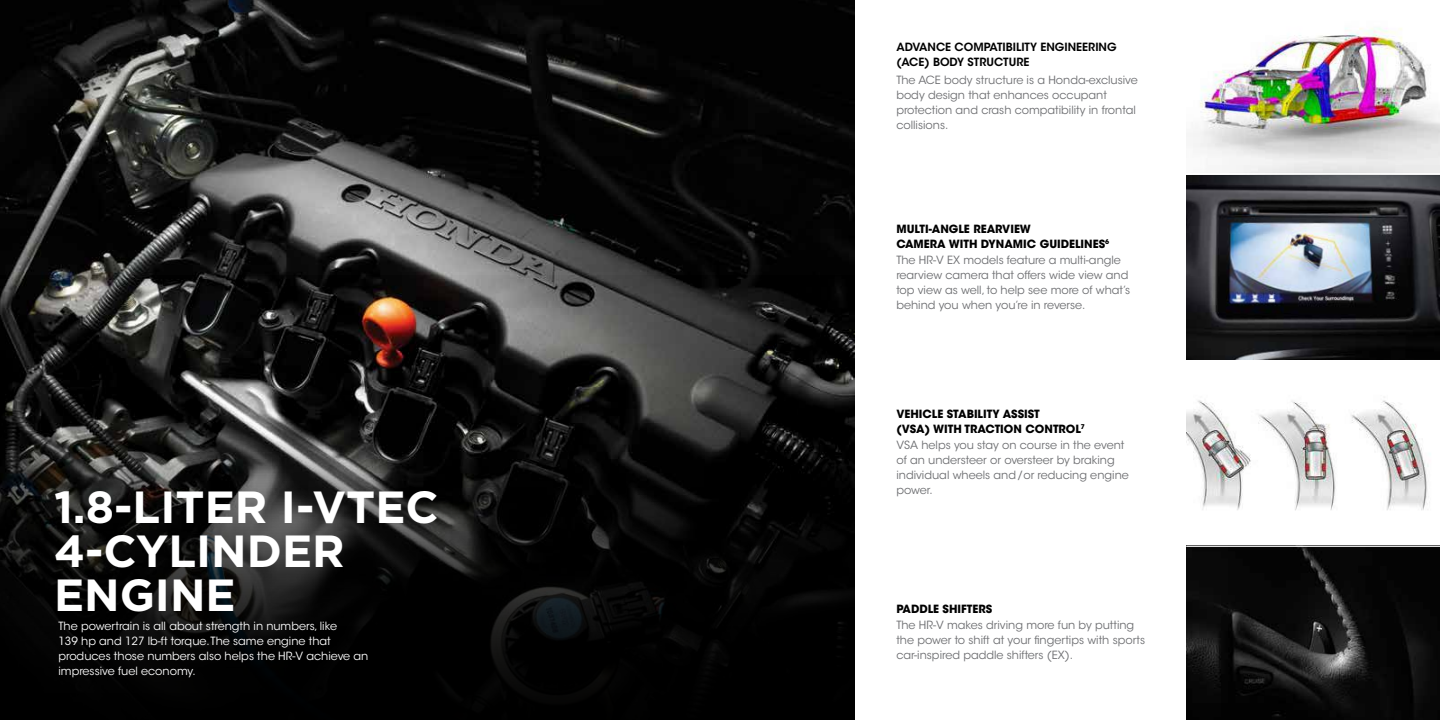
<style>
.page{position:relative;width:1440px;height:720px;background:#fff}
.page>*{position:absolute;margin:0;border:0;box-sizing:border-box;transform-origin:0 0}
.t1{font:700 45px/43.8px "Gotham";color:#fff}
.t2{font:11.25px/15px "ITC Avant Garde Std";color:#6d6e71}
.t3{font:11.25px/15px "ITC Avant Garde Std";color:#fff}
.t4{font:700 11.25px/15px "ITC Avant Garde Std";color:#000}
.t5{font:600 11.25px/15px "ITC Avant Garde Std";color:#000}
</style>
<div class="page">
<img style="left:1187px;top:547px;width:253px;height:173px">
<img style="left:1187px;top:397px;width:243px;height:114px">
<img style="left:1187px;top:28px;width:253px;height:332px">
<img style="left:0;top:0;width:855px;height:275px">
<svg style="left:0;top:275px;width:855px;height:445px;background:#171615"></svg>
<hr style="left:1186px;top:173px;width:254px;height:1px;background:#fff">
<h1 class="t1" style="left:54px;top:484px;width:386px">1.8-LITER I-VTEC<br>4-CYLINDER<br>ENGINE</h1>
<p class="t3" style="left:58px;top:618px;width:311px">The powertrain is all about strength in numbers, like<br>139 hp and 127 lb-ft torque. The same engine that produces those numbers also helps the HR-V achieve an impressive fuel economy.</p>
<p class="t5" style="left:896px;top:40px;width:222px">ADVANCE COMPATIBILITY ENGINEERING (ACE) BODY STRUCTURE</p>
<p class="t2" style="left:896px;top:72px;width:243px">The ACE body structure is a Honda-exclusive body design that enhances occupant protection and crash compatibility in frontal collisions.</p>
<p class="t4" style="left:896px;top:221px;width:214px">MULTI-ANGLE REARVIEW<br>CAMERA WITH DYNAMIC GUIDELINES<sup>6</sup></p>
<p class="t2" style="left:896px;top:252px;width:235px">The HR-V EX models feature a multi-angle rearview camera that offers wide view and top view as well, to help see more of what’s behind you when you’re in reverse.</p>
<p class="t4" style="left:896px;top:407px;width:190px">VEHICLE STABILITY ASSIST<br>(VSA) WITH TRACTION CONTROL<sup>7</sup></p>
<p class="t2" style="left:896px;top:438px;width:234px">VSA helps you stay on course in the event of an understeer or oversteer by braking individual wheels and/or reducing engine power.</p>
<p class="t4" style="left:896px;top:602px;width:97px">PADDLE SHIFTERS</p>
<p class="t2" style="left:896px;top:618px;width:250px">The HR-V makes driving more fun by putting the power to shift at your fingertips with sports car-inspired paddle shifters (EX).</p>
</div>
